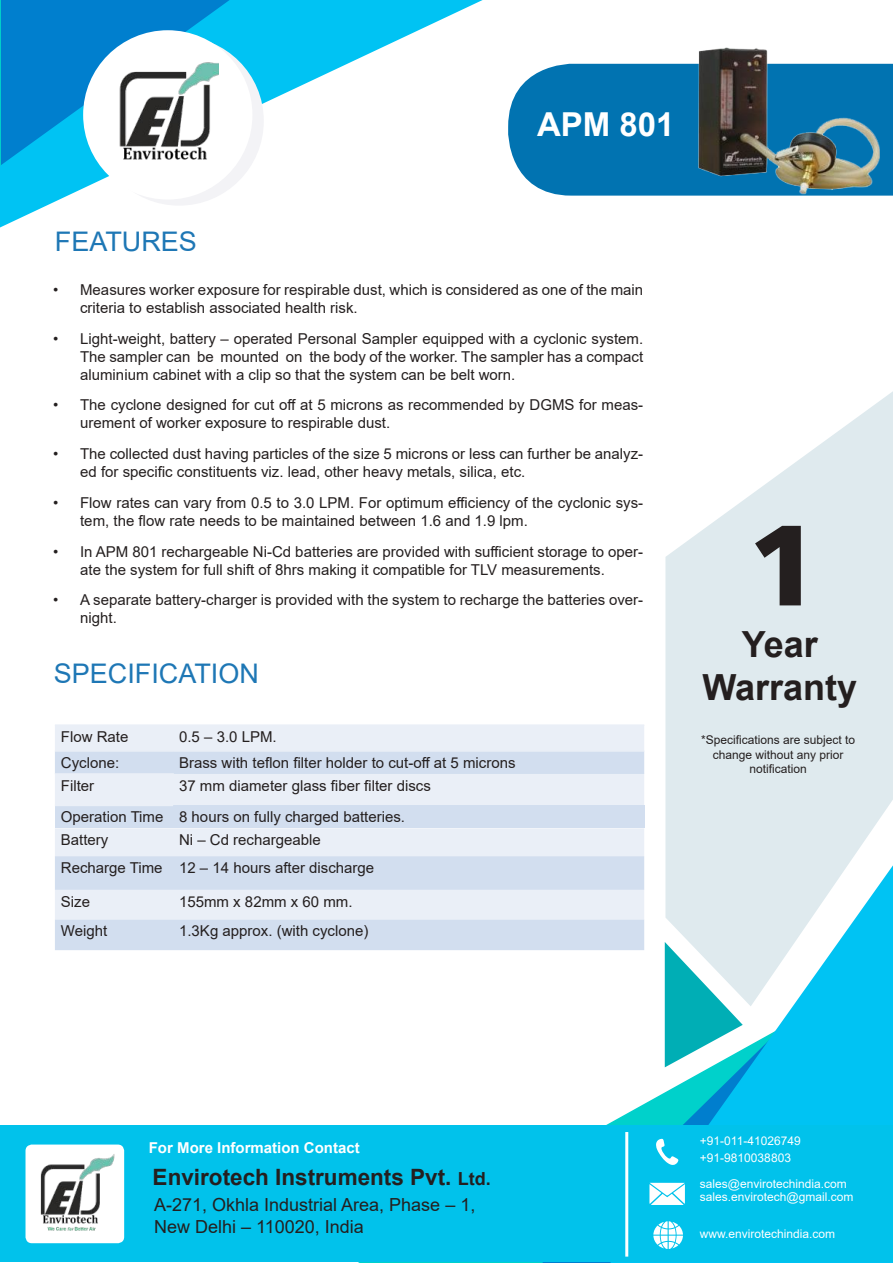
<style>
.page{position:relative;width:893px;height:1263px;background:#fff}
.page>*{position:absolute;margin:0;border:0;box-sizing:border-box;transform-origin:0 0}
.t1{font:800 114px "Articulate";color:#241f1f}
.t2{font:700 42px "Arial";color:#fff}
.t3{font:700 36px/43.2px "Arial";color:#241f1f;text-align:center}
.t4{font:700 33px "Arial";color:#fff}
.t5{font:27px "Arial";color:#1e77b5}
.t6{font:700 22.5px "Arial";color:#241f1f}
.t7{font:18px/21.6px "Arial";color:#241f1f}
.t8{font:15px/18px "Arial";color:#241f1f}
.t9{font:700 15px "Arial";color:#fff}
.t10{font:12px/13.2px "Arial";color:#fff}
.t11{font:12px/14.4px "Arial";color:#241f1f;text-align:center}
.s1{font-size:18px}
</style>
<div class="page">
<svg style="left:0;top:0;width:483px;height:227px"></svg>
<svg style="left:0;top:0;width:230px;height:166px;background:#008cd4"></svg>
<svg style="left:610px;top:865px;width:283px;height:398px;fill:#00c3f3"></svg>
<div style="left:0;top:1125px;width:893px;height:137px;background:#01c2eb"></div>
<div style="left:26px;top:1144px;width:98px;height:99px;background:#fff;border-radius:6px"></div>
<img style="left:40px;top:1154px;width:75px;height:77px">
<hr style="left:625px;top:1132px;width:3px;height:124px;background:#fff">
<svg style="left:656px;top:1139px;width:22px;height:26px"></svg>
<svg style="left:653px;top:1221px;width:30px;height:28px"></svg>
<svg style="left:649px;top:1183px;width:36px;height:22px"></svg>
<svg style="left:665px;top:391px;width:228px;height:615px;fill:#dfeaee"></svg>
<svg style="left:665px;top:942px;width:78px;height:125px"></svg>
<div style="left:55px;top:726px;width:589px;height:130px;background:#eaeff7"></div>
<svg style="left:55px;top:752px;width:589px;height:53px;background:#e0e7f3"></svg>
<div style="left:55px;top:805px;width:118px;height:23px;background:#d2deef"></div>
<div style="left:173px;top:805px;width:471px;height:23px;background:#d2deef"></div>
<svg style="left:55px;top:856px;width:589px;height:94px;background:#d9e3f1"></svg>
<hr style="left:172px;top:752px;width:2px;height:21px;background:#d2deef">
<hr style="left:55px;top:773px;width:119px;height:2px;background:#eaeff7">
<hr style="left:55px;top:805px;width:118px;height:1px;background:#eaeff7">
<hr style="left:55px;top:724px;width:118px;height:2px;background:#eaeff7">
<hr style="left:173px;top:724px;width:471px;height:2px;background:#eaeff7">
<hr style="left:55px;top:750px;width:118px;height:2px;background:#eaeff7">
<hr style="left:173px;top:750px;width:471px;height:2px;background:#eaeff7">
<svg style="left:508px;top:64px;width:385px;height:132px;background:#117cb5"></svg>
<div style="left:94px;top:36px;width:170px;height:170px;background:#f3f3f6;border-radius:50%"></div>
<div style="left:83px;top:30px;width:169px;height:170px;background:#fff;border-radius:50%"></div>
<img style="left:119px;top:62px;width:100px;height:97px">
<img style="left:699px;top:47px;width:180px;height:148px">
<h3 class="t5" style="left:55px;top:223px;width:144px">FEATURES</h3>
<h3 class="t4" style="left:537px;top:101px;width:139px">APM 801</h3>
<h2 class="t2" style="left:559px;top:112px;width:156px">550Mini</h2>
<p class="t8" style="left:80px;top:280px;width:565px;text-indent:-27px">• Measures worker exposure for respirable dust, which is considered as one of the main criteria to establish associated health risk.</p>
<p class="t8" style="left:80px;top:329px;width:565px;text-align:justify;text-indent:-27px">• Light-weight, battery – operated Personal Sampler equipped with a cyclonic system.<br>The sampler can be mounted on the body of the worker. The sampler has a compact aluminium cabinet with a clip so that the system can be belt worn.</p>
<p class="t8" style="left:80px;top:396px;width:565px;text-indent:-27px">• The cyclone designed for cut off at 5 microns as recommended by DGMS for meas&shy;urement of worker exposure to respirable dust.</p>
<p class="t8" style="left:80px;top:445px;width:565px;text-indent:-27px">• The collected dust having particles of the size 5 microns or less can further be analyz&shy;ed for specific constituents viz. lead, other heavy metals, silica, etc.</p>
<p class="t8" style="left:80px;top:493px;width:565px;text-indent:-27px">• Flow rates can vary from 0.5 to 3.0 LPM. For optimum efficiency of the cyclonic sys&shy;tem, the flow rate needs to be maintained between 1.6 and 1.9 lpm.</p>
<p class="t8" style="left:80px;top:542px;width:565px;text-indent:-27px">• In APM 801 rechargeable Ni-Cd batteries are provided with sufficient storage to oper&shy;ate the system for full shift of 8hrs making it compatible for TLV measurements.</p>
<p class="t8" style="left:80px;top:591px;width:565px;text-indent:-27px">• A separate battery-charger is provided with the system to recharge the batteries over&shy;night.</p>
<h3 class="t5" style="left:54px;top:655px;width:207px">SPECIFICATION</h3>
<p class="t8" style="left:61px;top:728px;width:69px">Flow Rate</p>
<p class="t8" style="left:179px;top:728px;width:99px">0.5 – 3.0 LPM.</p>
<p class="t8" style="left:61px;top:753px;width:60px">Cyclone:</p>
<p class="t8" style="left:179px;top:753px;width:338px">Brass with teflon filter holder to cut-off at 5 microns</p>
<p class="t8" style="left:61px;top:776px;width:35px">Filter</p>
<p class="t8" style="left:61px;top:770px;width:371px;line-height:31.5px;text-indent:118px">37 mm diameter glass fiber filter discs<br>Operation Time 8 hours on fully charged batteries.</p>
<p class="t8" style="left:61px;top:831px;width:49px">Battery</p>
<p class="t8" style="left:61px;top:826px;width:315px;line-height:27.9px;text-indent:118px">Ni – Cd rechargeable<br>Recharge Time 12 – 14 hours after discharge</p>
<p class="t8" style="left:61px;top:892px;width:31px">Size</p>
<p class="t8" style="left:179px;top:892px;width:175px">155mm x 82mm x 60 mm.</p>
<p class="t8" style="left:61px;top:922px;width:48px">Weight</p>
<p class="t8" style="left:179px;top:922px;width:191px">1.3Kg approx. (with cyclone)</p>
<h1 class="t1" style="left:748px;top:497px;width:71px">1</h1>
<h3 class="t3" style="left:702px;top:623px;width:156px">Year<br>Warranty</h3>
<p class="t11" style="left:701px;top:733px;width:156px">*Specifications are subject to change without any prior notification</p>
<p class="t9" style="left:149px;top:1137px;width:212px">For More Information Contact</p>
<h3 class="t6" style="left:153px;top:1161px;width:340px">Envirotech Instruments Pvt. <span class="s1">Ltd.</span></h3>
<p class="t7" style="left:154px;top:1194px;width:323px">A-271, Okhla Industrial Area, Phase – 1,<br>New Delhi – 110020, India</p>
<p class="t10" style="left:700px;top:1134px;width:102px">+91-011-41026749</p>
<p class="t10" style="left:700px;top:1177px;width:155px">sales@envirotechindia.com sales.envirotech@gmail.com</p>
<p class="t10" style="left:700px;top:1227px;width:137px">www.envirotechindia.com</p>
<p class="t10" style="left:700px;top:1151px;width:93px">+91-9810038803</p>
</div>
